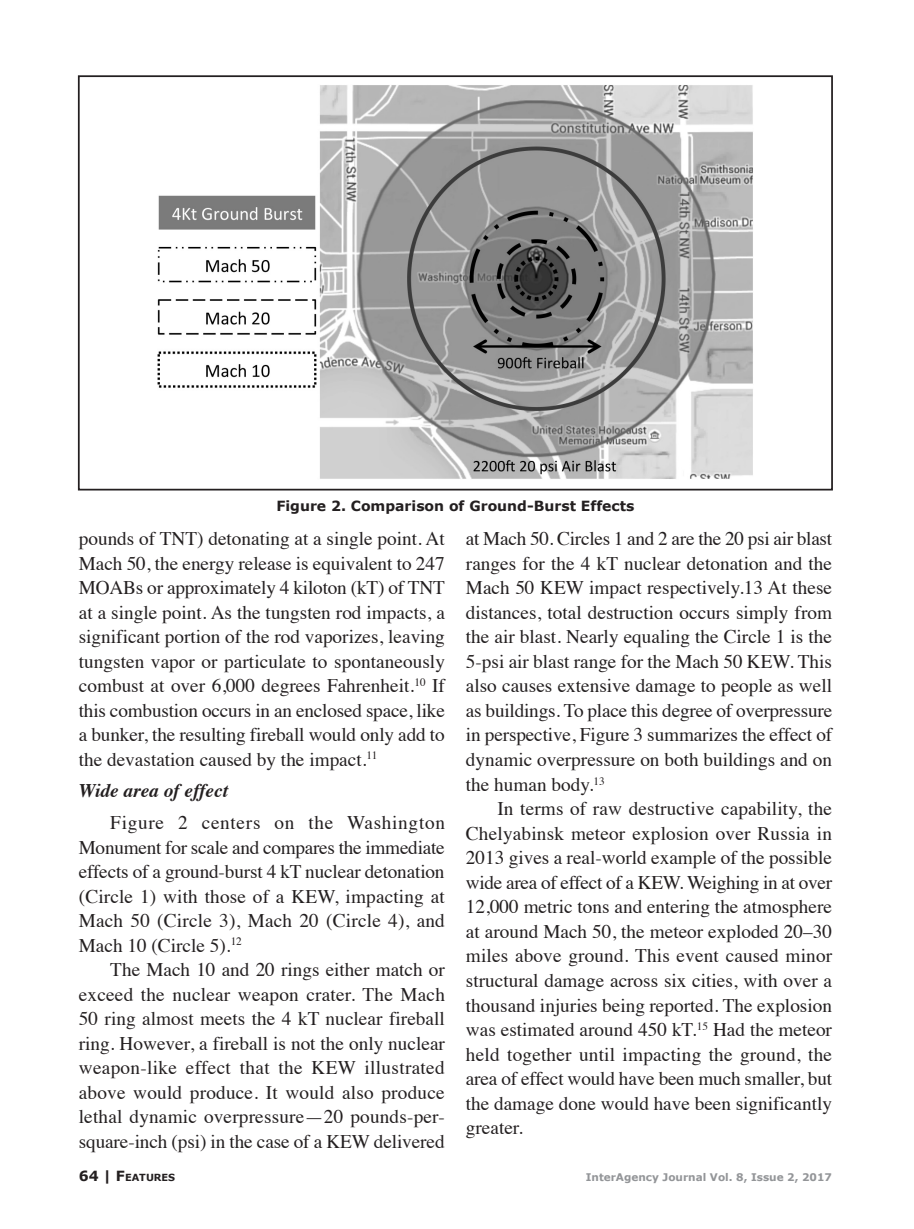
<style>
.page{position:relative;width:914px;height:1229px;background:#fff}
.page>*{position:absolute;margin:0;border:0;box-sizing:border-box;transform-origin:0 0}
.t1{font:19.25px/24.5px "Times";color:#231f20;text-align:justify}
.Subhead2{font:italic 700 19.25px "Times";color:#231f20}
.Figure_title{font:700 14px "Verdana";color:#231f20}
.t2{font:700 10.5px "Verdana";color:#939598}
.t3{font:700 9.8px "Verdana";color:#231f20}
.s1{font-size:14px}
</style>
<div class="page">
<img style="left:157px;top:85px;width:596px;height:394px">
<div style="left:78px;top:75px;width:754px;height:415px;border:2px solid #231f20"></div>
<p class="Figure_title" style="left:276px;top:496px;width:359px">Figure 2. Comparison of Ground-Burst Effects</p>
<p class="t1" style="left:79px;top:525px;width:368px">pounds of TNT) detonating at a single point. At Mach 50, the energy release is equivalent to 247<br>MOABs or approximately 4 kiloton (kT) of TNT at a single point. As the tungsten rod impacts, a significant portion of the rod vaporizes, leaving tungsten vapor or particulate to spontaneously combust at over 6,000 degrees Fahrenheit.<sup>10</sup> If this combustion occurs in an enclosed space, like a bunker, the resulting fireball would only add to the devastation caused by the impact.<sup>11</sup></p>
<p class="Subhead2" style="left:79px;top:772px;width:151px">Wide area of effect</p>
<p class="t1" style="left:79px;top:808px;width:368px;text-indent:32px">Figure 2 centers on the Washington Monument for scale and compares the immediate effects of a ground-burst 4 kT nuclear detonation (Circle 1) with those of a KEW, impacting at Mach 50 (Circle 3), Mach 20 (Circle 4), and Mach 10 (Circle 5).<sup>12</sup></p>
<p class="t1" style="left:79px;top:955px;width:368px;text-indent:32px">The Mach 10 and 20 rings either match or exceed the nuclear weapon crater. The Mach 50 ring almost meets the 4 kT nuclear fireball ring. However, a fireball is not the only nuclear weapon-like effect that the KEW illustrated above would produce. It would also produce lethal dynamic overpressure—20 pounds-per&shy;square-inch (psi) in the case of a KEW delivered</p>
<p class="t1" style="left:466px;top:525px;width:368px">at Mach 50. Circles 1 and 2 are the 20 psi air blast ranges for the 4 kT nuclear detonation and the Mach 50 KEW impact respectively.13 At these distances, total destruction occurs simply from the air blast. Nearly equaling the Circle 1 is the 5-psi air blast range for the Mach 50 KEW. This also causes extensive damage to people as well as buildings. To place this degree of overpressure in perspective, Figure 3 summarizes the effect of dynamic overpressure on both buildings and on the human body.<sup>13</sup></p>
<p class="t1" style="left:466px;top:795px;width:368px;text-indent:32px">In terms of raw destructive capability, the Chelyabinsk meteor explosion over Russia in 2013 gives a real-world example of the possible wide area of effect of a KEW. Weighing in at over 12,000 metric tons and entering the atmosphere at around Mach 50, the meteor exploded 20–30 miles above ground. This event caused minor structural damage across six cities, with over a thousand injuries being reported. The explosion was estimated around 450 kT.<sup>15</sup> Had the meteor held together until impacting the ground, the area of effect would have been much smaller, but the damage done would have been significantly greater.</p>
<p class="t3" style="left:79px;top:1171px;width:98px"><span class="s1">64 |</span> <span class="s1">F</span>EATURES</p>
<p class="t2" style="left:585px;top:1170px;width:248px">InterAgency Journal Vol. 8, Issue 2, 2017</p>
</div>
